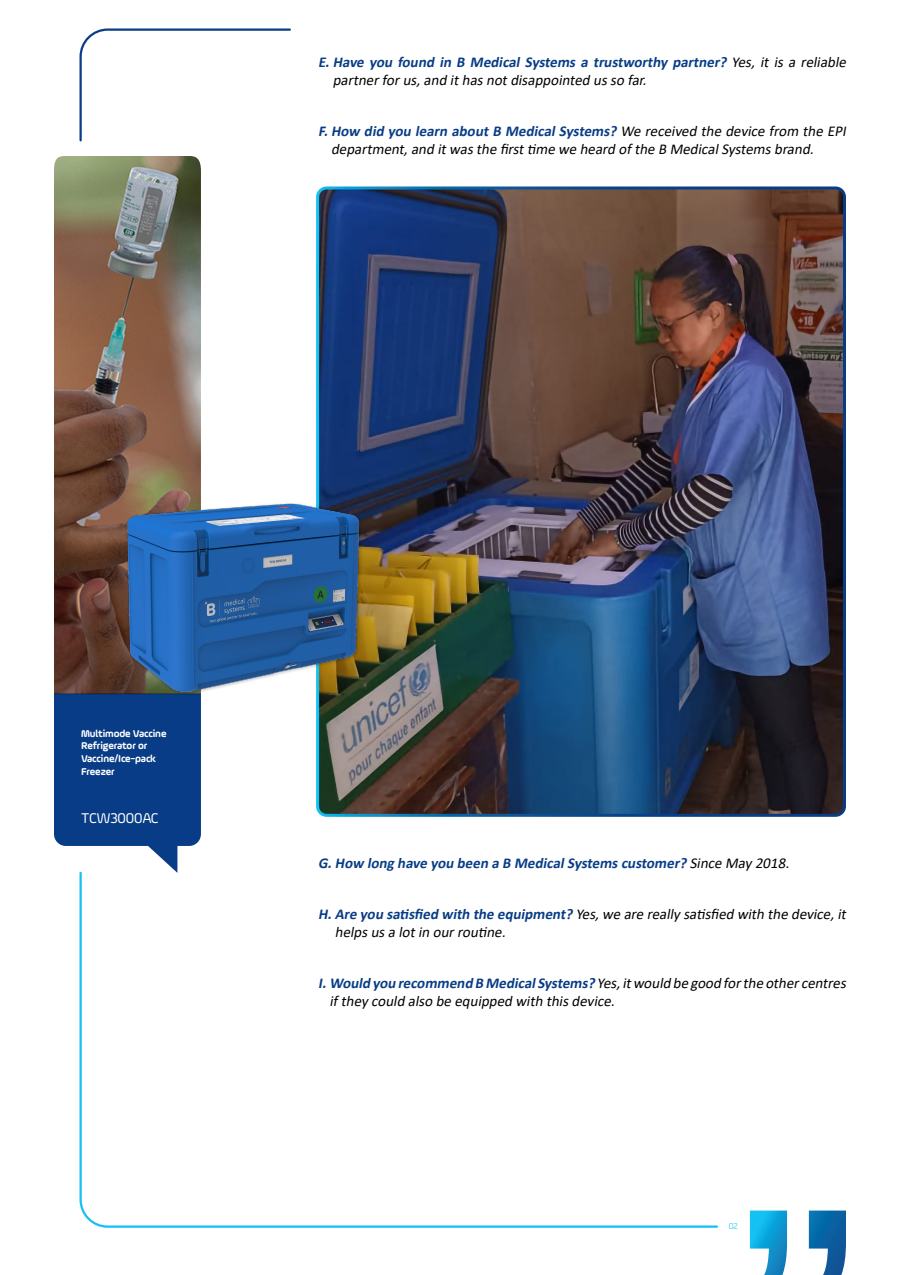
<style>
.page{position:relative;width:900px;height:1275px;background:#fff}
.page>*{position:absolute;margin:0;border:0;box-sizing:border-box;transform-origin:0 0}
.t1{font:italic 15px/18px "Calibri";color:#000}
.t2{font:italic 700 15px "Calibri";color:#083c86}
.t3{font:15px "Ample Soft";letter-spacing:-.01em;color:#fff}
.t4{font:700 10.5px/12.8px "Ample Soft";letter-spacing:-.01em;color:#fff}
.t5{font:300 9px "Ample Soft";color:#15c0f2}
.s1{font-weight:700;color:#083c86}
.s2{font-weight:400;color:#000}
</style>
<div class="page">
<img style="left:54px;top:156px;width:147px;height:538px">
<svg style="left:54px;top:694px;width:147px;height:177px;background:#2c5897"></svg>
<svg style="left:750px;top:1211px;width:96px;height:64px"></svg>
<svg style="left:79px;top:871px;width:639px;height:357px"></svg>
<svg style="left:79px;top:28px;width:212px;height:114px"></svg>
<img style="left:320px;top:189px;width:524px;height:624px">
<div style="left:316px;top:187px;width:530px;height:630px;border:3px solid #fff;border-radius:9px"></div>
<img style="left:94px;top:438px;width:289px;height:288px">
<p class="t1" style="left:333px;top:52px;width:518px;text-indent:-15px"><span class="s1">E.Have you found in B Medical Systems a trustworthy partner?</span> Yes, it is a reliable partnerforus,and ithasnotdisappointed usso far.</p>
<p class="t1" style="left:331px;top:121px;width:520px;text-indent:-13px"><span class="s1">F.How did you learn aboutB MedicalSystems?</span> We received the device from the EPI department,and itwasthe firsttime we heard ofthe B MedicalSystemsbrand.</p>
<p class="t4" style="left:81px;top:727px;width:87px">Multimode Vaccine<br>Refrigerator or<br>Vaccine/Ice-pack<br>Freezer</p>
<p class="t3" style="left:81px;top:809px;width:79px">TCW3000AC</p>
<p class="t2" style="left:318px;top:852px;width:476px">G.How long have you been a B MedicalSystemscustomer? <span class="s2">Since May 2018.</span></p>
<p class="t1" style="left:335px;top:904px;width:516px;text-indent:-17px"><span class="s1">H.Are you satisfied with the equipment?</span> Yes,we are really satisfied with the device,it helpsusa lotin ourroutine.</p>
<p class="t1" style="left:329px;top:973px;width:522px;text-indent:-11px"><span class="s1">I.Would you recommend B MedicalSystems?</span> Yes,itwould be good forthe othercentres ifthey could also be equipped with thisdevice.</p>
<p class="t5" style="left:729px;top:1221px;width:11px">02</p>
</div>
